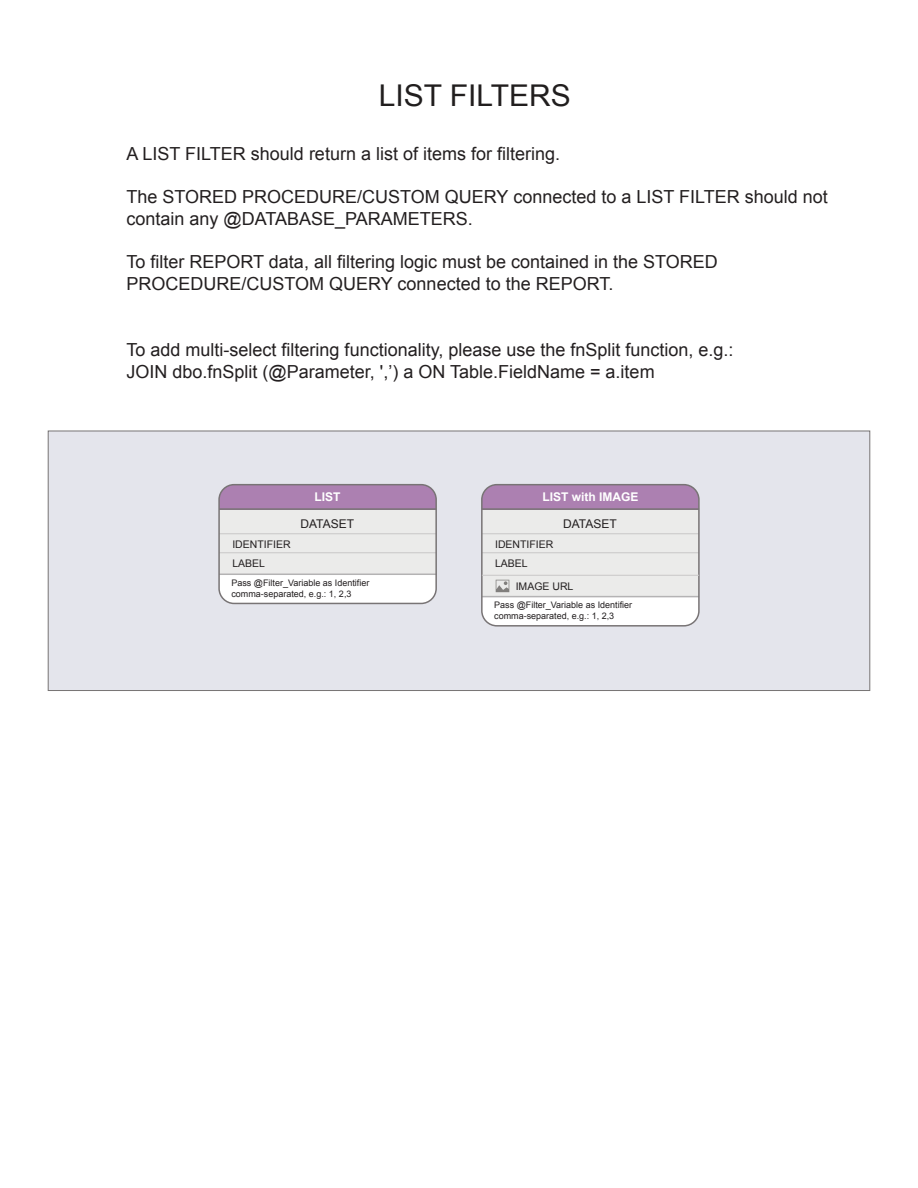
<style>
.page{position:relative;width:918px;height:1188px;background:#fff}
.page>*{position:absolute;margin:0;border:0;box-sizing:border-box;transform-origin:0 0}
.t1{font:30px "Arial";color:#211e1e}
.t2{font:18px/21.6px "Arial";color:#231f20}
.t3{font:700 12px "Arial";color:#fff}
.t4{font:12px "Arial";color:#231f20}
.t5{font:10.5px/19.5px "Arial";color:#231f20}
.t6{font:9px/10.8px "Arial";color:#231f20}
</style>
<div class="page">
<div style="left:48px;top:431px;width:822px;height:260px;background:#e4e5ec;border:1px solid #777474"></div>
<div style="left:219px;top:573px;width:217px;height:30px;background:#fff"></div>
<div style="left:219px;top:510px;width:217px;height:64px;background:#ebebea"></div>
<div style="left:219px;top:485px;width:217px;height:25px;background:#ac80b1"></div>
<hr style="left:219px;top:574px;width:217px;height:1px;background:#b4b3b4">
<hr style="left:219px;top:533px;width:217px;height:1px;background:#c9c7c7">
<hr style="left:219px;top:552px;width:217px;height:1px;background:#c9c7c7">
<div style="left:218px;top:484px;width:219px;height:120px;border:2px solid #787475;border-radius:15px"></div>
<hr style="left:219px;top:508px;width:217px;height:2px;background:#787475">
<div style="left:482px;top:596px;width:217px;height:30px;background:#fff"></div>
<div style="left:482px;top:510px;width:217px;height:86px;background:#ebebea"></div>
<div style="left:482px;top:485px;width:217px;height:25px;background:#ac80b1"></div>
<hr style="left:482px;top:596px;width:217px;height:1px;background:#b4b3b4">
<hr style="left:482px;top:533px;width:217px;height:1px;background:#c9c7c7">
<hr style="left:482px;top:552px;width:217px;height:1px;background:#c9c7c7">
<div style="left:481px;top:484px;width:219px;height:143px;border:2px solid #787475;border-radius:15px"></div>
<hr style="left:482px;top:575px;width:217px;height:1px;background:#c9c7c7">
<hr style="left:482px;top:508px;width:217px;height:2px;background:#787475">
<svg style="left:495px;top:579px;width:15px;height:14px"></svg>
<svg style="left:496px;top:580px;width:13px;height:12px"></svg>
<p class="t1" style="left:379px;top:76px;width:194px">LIST FILTERS</p>
<p class="t2" style="left:127px;top:143px;width:435px">A LIST FILTER should return a list of items for filtering.</p>
<p class="t2" style="left:127px;top:186px;width:703px">The STORED PROCEDURE/CUSTOM QUERY connected to a LIST FILTER should not contain any @DATABASE_PARAMETERS.</p>
<p class="t2" style="left:127px;top:251px;width:593px">To filter REPORT data, all filtering logic must be contained in the STORED<br>PROCEDURE/CUSTOM QUERY connected to the REPORT.</p>
<p class="t2" style="left:127px;top:339px;width:608px">To add multi-select filtering functionality, please use the fnSplit function, e.g.:<br>JOIN dbo.fnSplit (@Parameter, ',’) a ON Table.FieldName = a.item</p>
<p class="t3" style="left:315px;top:489px;width:28px">LIST</p>
<p class="t3" style="left:542px;top:489px;width:98px">LIST with IMAGE</p>
<p class="t4" style="left:300px;top:515px;width:55px">DATASET</p>
<p class="t4" style="left:563px;top:515px;width:55px">DATASET</p>
<p class="t5" style="left:232px;top:535px;width:60px">IDENTIFIER<br>LABEL</p>
<p class="t6" style="left:231px;top:577px;width:140px">Pass @Filter_Variable as Identifier comma-separated, e.g.: 1, 2,3</p>
<p class="t5" style="left:495px;top:535px;width:60px">IDENTIFIER<br>LABEL</p>
<p class="t5" style="left:516px;top:577px;width:59px">IMAGE URL</p>
<p class="t6" style="left:494px;top:600px;width:140px">Pass @Filter_Variable as Identifier comma-separated, e.g.: 1, 2,3</p>
</div>
